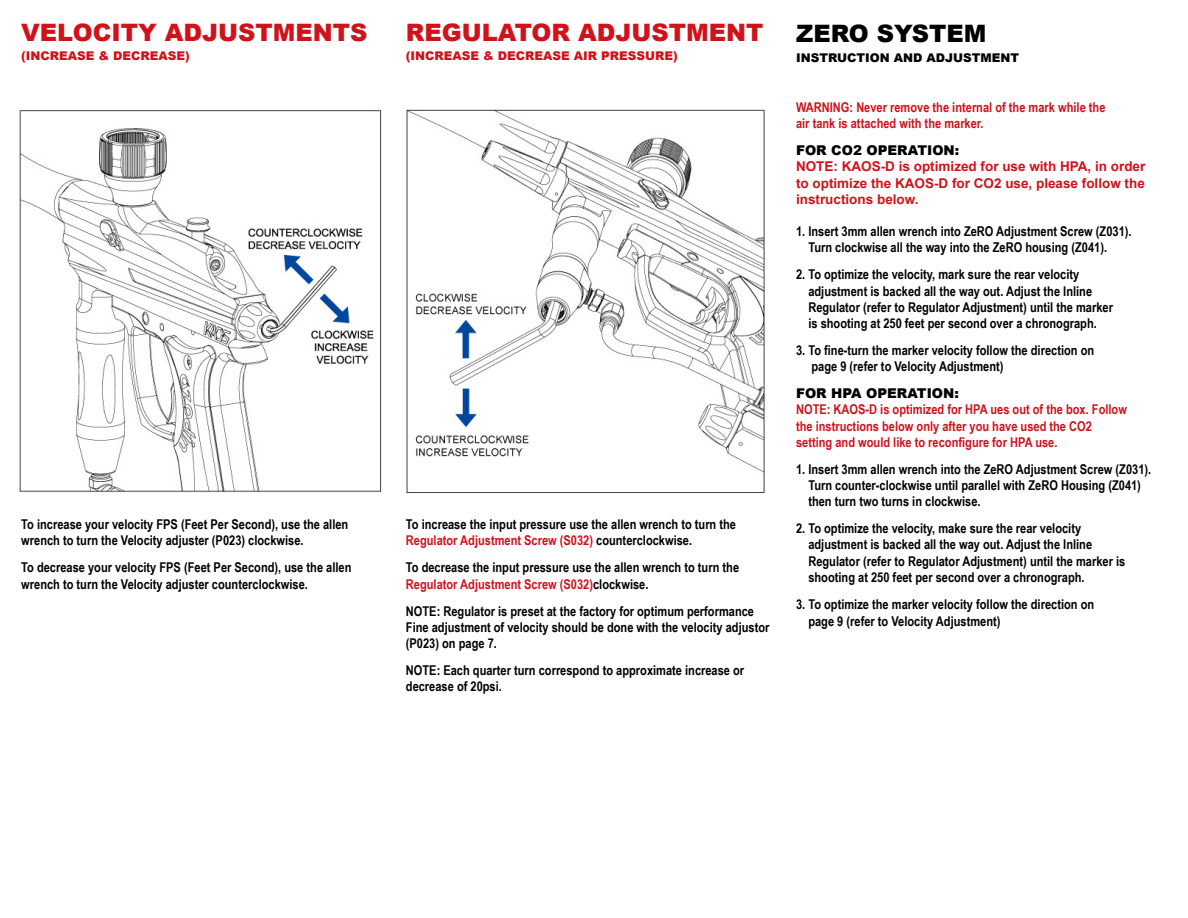
<style>
.page{position:relative;width:1188px;height:918px;background:#fff}
.page>*{position:absolute;margin:0;border:0;box-sizing:border-box;transform-origin:0 0}
.t1{font:900 24px "Arial";color:#d0121b}
.t2{font:900 24px "Arial";color:#000}
.t3{font:700 13.5px/16.2px "Arial Narrow";color:#000}
.t4{font:700 13.5px/16.2px "Arial Narrow";color:#d0121b}
.t5{font:700 13.5px/16.2px "Arial";color:#d0121b;text-align:justify}
.t6{font:900 13.5px "Arial";color:#000}
.t7{font:900 12px "Arial";color:#d0121b}
.t8{font:900 12px "Arial";color:#000}
.s1{color:#d0121b}
</style>
<div class="page">
<img style="left:19px;top:110px;width:363px;height:383px">
<img style="left:406px;top:109px;width:359px;height:384px">
<h1 class="t1" style="left:21px;top:15px;width:348px">VELOCITY ADJUSTMENTS</h1>
<p class="t7" style="left:21px;top:47px;width:170px">(INCREASE &amp; DECREASE)</p>
<p class="t3" style="left:21px;top:516px;width:329px">To increase your velocity FPS (Feet Per Second), use the allen wrench to turn the Velocity adjuster (P023) clockwise.</p>
<p class="t3" style="left:21px;top:559px;width:332px">To decrease your velocity FPS (Feet Per Second), use the allen wrench to turn the Velocity adjuster counterclockwise.</p>
<h1 class="t1" style="left:406px;top:15px;width:359px">REGULATOR ADJUSTMENT</h1>
<p class="t7" style="left:406px;top:47px;width:273px">(INCREASE &amp; DECREASE AIR PRESSURE)</p>
<p class="t3" style="left:406px;top:516px;width:332px">To increase the input pressure use the allen wrench to turn the<br><span class="s1">Regulator Adjustment Screw (S032)</span> counterclockwise.</p>
<p class="t3" style="left:406px;top:559px;width:335px">To decrease the input pressure use the allen wrench to turn the<br><span class="s1">Regulator Adjustment Screw (S032)</span>clockwise.</p>
<p class="t3" style="left:406px;top:602px;width:365px">NOTE: Regulator is preset at the factory for optimum performance<br>Fine adjustment of velocity should be done with the velocity adjustor (P023) on page 7.</p>
<p class="t3" style="left:406px;top:661px;width:340px">NOTE: Each quarter turn correspond to approximate increase or decrease of 20psi.</p>
<h1 class="t2" style="left:796px;top:16px;width:192px">ZERO SYSTEM</h1>
<p class="t8" style="left:796px;top:49px;width:225px">INSTRUCTION AND ADJUSTMENT</p>
<p class="t4" style="left:796px;top:99px;width:311px">WARNING: Never remove the internal of the mark while the air tank is attached with the marker.</p>
<p class="t6" style="left:796px;top:141px;width:165px">FOR CO2 OPERATION:</p>
<p class="t5" style="left:796px;top:159px;width:351px">NOTE: KAOS-D is optimized for use with HPA, in order to optimize the KAOS-D for CO2 use, please follow the instructions below.</p>
<p class="t3" style="left:808px;top:223px;width:325px;text-indent:-12px">1. Insert 3mm allen wrench into ZeRO Adjustment Screw (Z031).<br>Turn clockwise all the way into the ZeRO housing (Z041).</p>
<p class="t3" style="left:808px;top:266px;width:306px;text-indent:-12px">2. To optimize the velocity, mark sure the rear velocity adjustment is backed all the way out. Adjust the lnline Regulator (refer to Regulator Adjustment) until the marker is shooting at 250 feet per second over a chronograph.</p>
<p class="t3" style="left:811px;top:342px;width:284px;text-indent:-15px">3. To fine-turn the marker velocity follow the direction on page 9 (refer to Velocity Adjustment)</p>
<p class="t6" style="left:796px;top:384px;width:164px">FOR HPA OPERATION:</p>
<p class="t4" style="left:796px;top:401px;width:332px">NOTE: KAOS-D is optimized for HPA ues out of the box. Follow the instructions below only after you have used the CO2 setting and would like to reconfigure for HPA use.</p>
<p class="t3" style="left:808px;top:460px;width:344px;text-indent:-12px">1. Insert 3mm allen wrench into the ZeRO Adjustment Screw (Z031).<br>Turn counter-clockwise until parallel with ZeRO Housing (Z041) then turn two turns in clockwise.</p>
<p class="t3" style="left:808px;top:520px;width:318px;text-indent:-12px">2. To optimize the velocity, make sure the rear velocity adjustment is backed all the way out. Adjust the lnline Regulator (refer to Regulator Adjustment) until the marker is shooting at 250 feet per second over a chronograph.</p>
<p class="t3" style="left:808px;top:595px;width:287px;line-height:17px;text-indent:-12px">3. To optimize the marker velocity follow the direction on page 9 (refer to Velocity Adjustment)</p>
</div>
